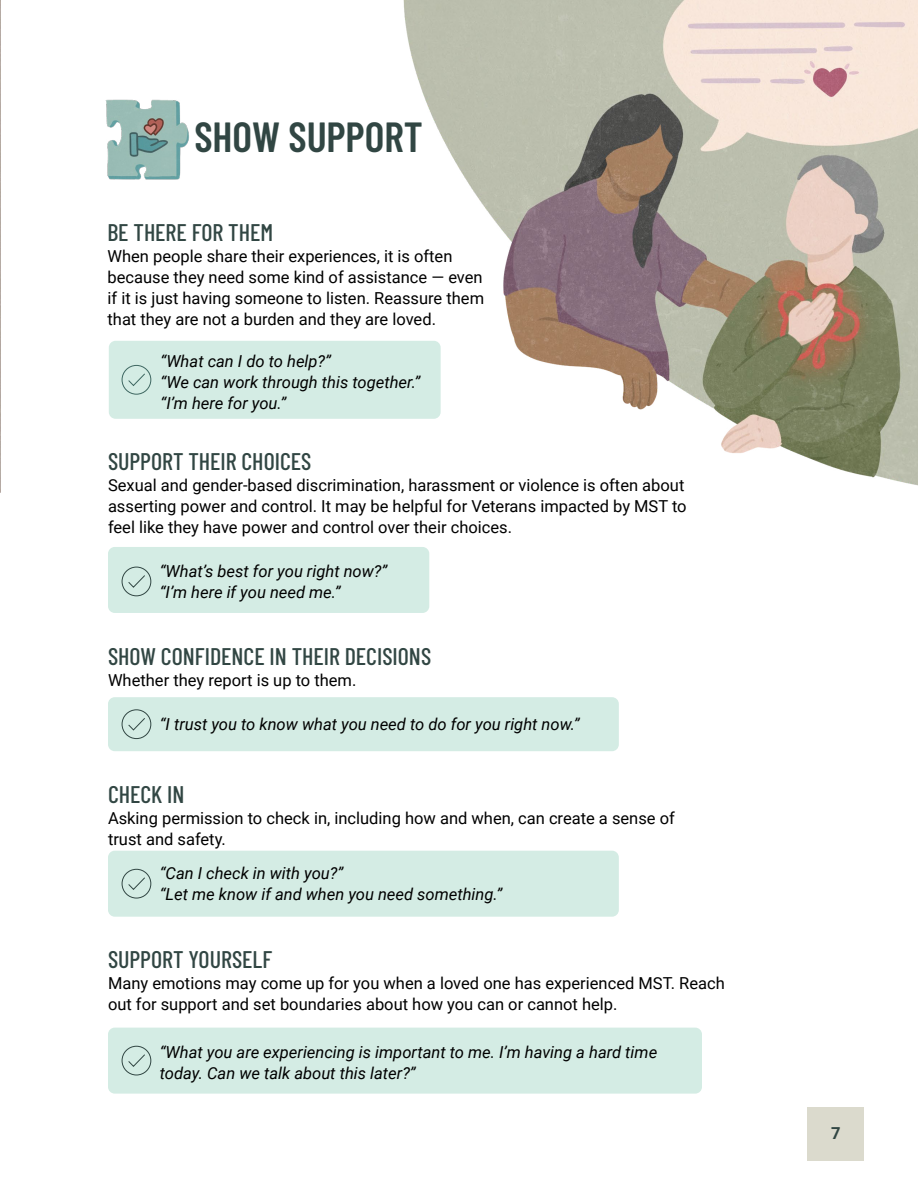
<style>
.page{position:relative;width:918px;height:1188px;background:#fff}
.page>*{position:absolute;margin:0;border:0;box-sizing:border-box;transform-origin:0 0}
.t1{font:600 42px "Barlow Condensed";color:#314643}
.t2{font:500 24px "Barlow Condensed";color:#314643}
.t3{font:16.5px/21px "Roboto";color:#000}
.t4{font:italic 16.5px/21px "Roboto";color:#000}
.t5{font:700 16.5px "Roboto";color:#314643}
</style>
<div class="page">
<img style="left:108px;top:0;width:810px;height:1161px">
<div style="left:108px;top:547px;width:321px;height:66px;background:#d4ece4;border-radius:7px"></div>
<div style="left:108px;top:851px;width:511px;height:66px;background:#d4ece4;border-radius:7px"></div>
<div style="left:108px;top:1028px;width:594px;height:66px;background:#d4ece4;border-radius:7px"></div>
<div style="left:108px;top:697px;width:511px;height:54px;background:#d4ece4;border-radius:7px"></div>
<div style="left:109px;top:341px;width:332px;height:78px;background:#d4ece4;border-radius:7px"></div>
<img style="left:0;top:0;width:1px;height:1178px">
<img style="left:105px;top:94px;width:90px;height:88px">
<div style="left:808px;top:1107px;width:56px;height:54px;background:#dbdacd"></div>
<div style="left:122px;top:709px;width:29px;height:30px;border:1px solid #314643;border-radius:50%"></div>
<svg style="left:128px;top:718px;width:17px;height:13px"></svg>
<div style="left:122px;top:1046px;width:29px;height:29px;border:1px solid #314643;border-radius:50%"></div>
<svg style="left:128px;top:1054px;width:17px;height:13px"></svg>
<div style="left:122px;top:869px;width:29px;height:29px;border:1px solid #314643;border-radius:50%"></div>
<svg style="left:128px;top:877px;width:17px;height:13px"></svg>
<div style="left:122px;top:567px;width:29px;height:29px;border:1px solid #314643;border-radius:50%"></div>
<svg style="left:128px;top:575px;width:17px;height:13px"></svg>
<div style="left:122px;top:365px;width:29px;height:30px;border:1px solid #3e6761;border-radius:50%"></div>
<svg style="left:128px;top:373px;width:17px;height:13px"></svg>
<h2 class="t1" style="left:194px;top:107px;width:230px">SHOW SUPPORT</h2>
<h3 class="t2" style="left:108px;top:215px;width:167px">BE THERE FOR THEM</h3>
<p class="t3" style="left:108px;top:245px;width:378px">When people share their experiences, it is often because they need some kind of assistance — even if it is just having someone to listen. Reassure them that they are not a burden and they are loved.</p>
<p class="t4" style="left:161px;top:350px;width:172px">“What can I do to help?”</p>
<p class="t4" style="left:161px;top:371px;width:261px">“We can work through this together.”</p>
<p class="t4" style="left:161px;top:392px;width:127px">“I’m here for you.”</p>
<h3 class="t2" style="left:108px;top:444px;width:205px">SUPPORT THEIR CHOICES</h3>
<p class="t3" style="left:108px;top:474px;width:580px">Sexual and gender-based discrimination, harassment or violence is often about asserting power and control. It may be helpful for Veterans impacted by MST to feel like they have power and control over their choices.</p>
<p class="t4" style="left:160px;top:560px;width:229px">“What’s best for you right now?”</p>
<p class="t4" style="left:160px;top:581px;width:182px">“I’m here if you need me.”</p>
<h3 class="t2" style="left:108px;top:639px;width:325px">SHOW CONFIDENCE IN THEIR DECISIONS</h3>
<p class="t3" style="left:108px;top:669px;width:250px">Whether they report is up to them.</p>
<p class="t4" style="left:160px;top:713px;width:421px">“I trust you to know what you need to do for you right now.”</p>
<h3 class="t2" style="left:108px;top:777px;width:78px">CHECK IN</h3>
<p class="t3" style="left:108px;top:807px;width:568px">Asking permission to check in, including how and when, can create a sense of trust and safety.</p>
<p class="t4" style="left:160px;top:862px;width:185px">“Can I check in with you?”</p>
<p class="t4" style="left:160px;top:883px;width:344px">“Let me know if and when you need something.”</p>
<h3 class="t2" style="left:108px;top:942px;width:166px">SUPPORT YOURSELF</h3>
<p class="t3" style="left:108px;top:972px;width:618px">Many emotions may come up for you when a loved one has experienced MST. Reach out for support and set boundaries about how you can or cannot help.</p>
<p class="t4" style="left:160px;top:1041px;width:499px">“What you are experiencing is important to me. I’m having a hard time today. Can we talk about this later?”</p>
<p class="t5" style="left:831px;top:1121px;width:11px">7</p>
</div>
